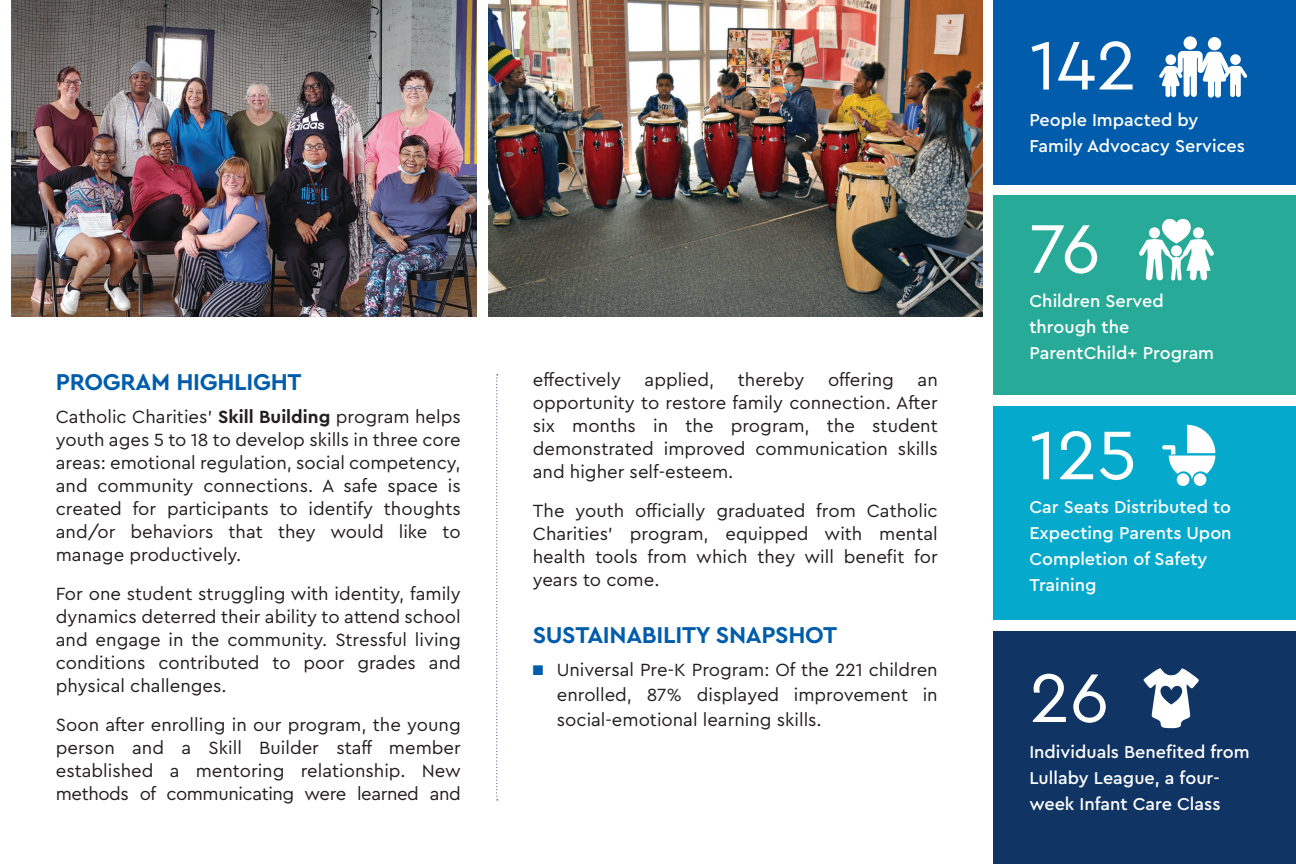
<style>
.page{position:relative;width:1296px;height:864px;background:#fff}
.page>*{position:absolute;margin:0;border:0;box-sizing:border-box;transform-origin:0 0}
.t1{font:72px "Cera Pro";color:#fff}
.t2{font:700 24px "Cera Pro";letter-spacing:-.01em;color:#015dab}
.t3{font:18.4px/23px "Cera Pro";color:#231f20;text-align:justify}
.t4{font:500 18px/26px "Cera Pro";color:#fff}
.s1{font-weight:700}
.s2{color:#015dab}
</style>
<div class="page">
<img style="left:489px;top:0;width:493px;height:317px">
<img style="left:12px;top:0;width:465px;height:317px">
<div style="left:994px;top:0;width:302px;height:184px;background:#015dab"></div>
<div style="left:994px;top:195px;width:302px;height:200px;background:#28aa98"></div>
<div style="left:994px;top:406px;width:302px;height:214px;background:#05a9cc"></div>
<div style="left:994px;top:631px;width:302px;height:233px;background:#103565"></div>
<svg style="left:496px;top:374px;width:2px;height:426px"></svg>
<svg style="left:1139px;top:218px;width:75px;height:63px"></svg>
<div style="left:1177px;top:473px;width:12px;height:13px;background:#fff;border-radius:50%"></div>
<div style="left:1194px;top:473px;width:12px;height:13px;background:#fff;border-radius:50%"></div>
<svg style="left:1162px;top:425px;width:53px;height:54px"></svg>
<svg style="left:1143px;top:668px;width:56px;height:60px"></svg>
<div style="left:1184px;top:36px;width:13px;height:14px;background:#fff;border-radius:50%"></div>
<div style="left:1208px;top:37px;width:13px;height:13px;background:#fff;border-radius:50%"></div>
<svg style="left:1159px;top:51px;width:88px;height:47px"></svg>
<h2 class="t2" style="left:56px;top:366px;width:247px">PROGRAM HIGHLIGHT</h2>
<p class="t3" style="left:56px;top:405px;width:407px">Catholic Charities’ <span class="s1">Skill Building</span> program helps youth ages 5 to 18 to develop skills in three core areas: emotional regulation, social competency, and community connections. A safe space is created for participants to identify thoughts and/or behaviors that they would like to manage productively.</p>
<p class="t3" style="left:56px;top:582px;width:407px">For one student struggling with identity, family dynamics deterred their ability to attend school and engage in the community. Stressful living conditions contributed to poor grades and physical challenges.</p>
<p class="t3" style="left:56px;top:713px;width:407px">Soon after enrolling in our program, the young person and a Skill Builder staff member established a mentoring relationship. New methods of communicating were learned and</p>
<p class="t3" style="left:533px;top:368px;width:90px">effectively</p>
<p class="t3" style="left:645px;top:368px;width:71px">applied,</p>
<p class="t3" style="left:738px;top:368px;width:68px">thereby</p>
<p class="t3" style="left:828px;top:368px;width:68px">offering</p>
<p class="t3" style="left:533px;top:368px;width:407px;text-indent:385px">an opportunity to restore family connection. After six months in the program, the student demonstrated improved communication skills and higher self-esteem.</p>
<p class="t3" style="left:533px;top:498px;width:407px">The youth officially graduated from Catholic Charities’ program, equipped with mental health tools from which they will benefit for years to come.</p>
<h2 class="t2" style="left:533px;top:619px;width:306px">SUSTAINABILITY SNAPSHOT</h2>
<p class="t3" style="left:557px;top:656px;width:383px;line-height:25px;text-indent:-24px"><span class="s2">■</span> Universal Pre-K Program: Of the 221 children enrolled, 87% displayed improvement in social-emotional learning skills.</p>
<h1 class="t1" style="left:1029px;top:18px;width:109px">142</h1>
<p class="t4" style="left:1029px;top:106px;width:217px">People Impacted by<br>Family Advocacy Services</p>
<h1 class="t1" style="left:1029px;top:201px;width:73px">76</h1>
<p class="t4" style="left:1029px;top:287px;width:186px">Children Served through the<br>ParentChild+ Program</p>
<h1 class="t1" style="left:1029px;top:407px;width:109px">125</h1>
<p class="t4" style="left:1029px;top:493px;width:204px">Car Seats Distributed to<br>Expecting Parents Upon<br>Completion of Safety<br>Training</p>
<h1 class="t1" style="left:1029px;top:650px;width:81px">26</h1>
<p class="t4" style="left:1029px;top:738px;width:222px">Individuals Benefited from<br>Lullaby League, a four&shy;week Infant Care Class</p>
</div>
